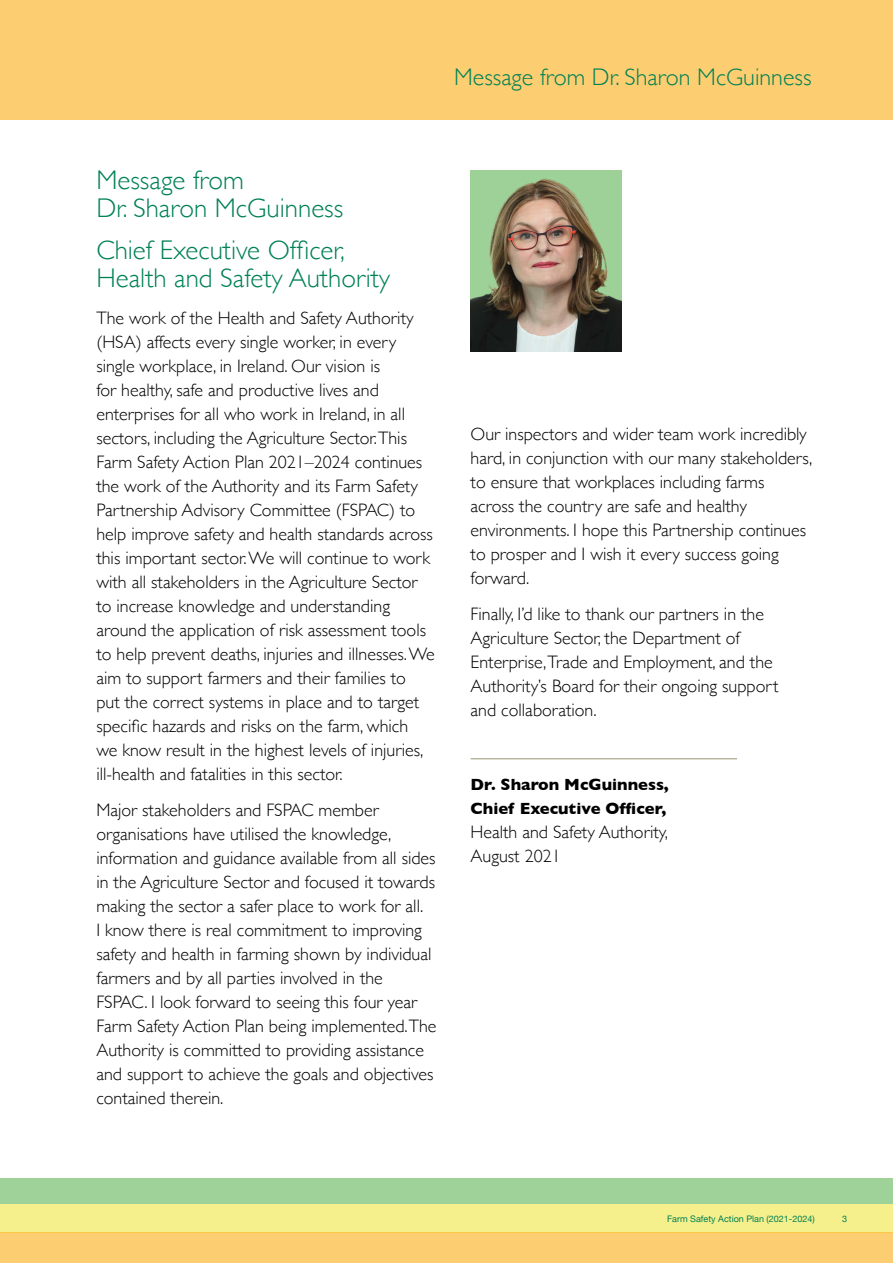
<style>
.page{position:relative;width:893px;height:1263px;background:#fff}
.page>*{position:absolute;margin:0;border:0;box-sizing:border-box;transform-origin:0 0}
.t1{font:300 27px/28.5px "Gill Sans";color:#008055}
.t2{font:300 24px "Gill Sans";color:#008055}
.t3{font:300 18px/24px "Gill Sans";color:#000}
.t4{font:700 16.5px/24px "Gill Sans";color:#000}
.t5{font:9px "Helvetica Neue";color:#008055}
</style>
<div class="page">
<div style="left:0;top:0;width:893px;height:120px;background:#fcce71"></div>
<div style="left:0;top:1178px;width:893px;height:27px;background:#9ed298"></div>
<div style="left:0;top:1204px;width:893px;height:29px;background:#f6f08c"></div>
<div style="left:0;top:1232px;width:893px;height:31px;background:#fcce71"></div>
<img style="left:471px;top:170px;width:151px;height:181px">
<hr style="left:471px;top:758px;width:266px;height:1px;background:#989470">
<h2 class="t2" style="left:454px;top:58px;width:359px">Message from Dr. Sharon McGuinness</h2>
<h1 class="t1" style="left:96px;top:164px;width:249px">Message from<br>Dr. Sharon McGuinness</h1>
<h1 class="t1" style="left:96px;top:234px;width:295px">Chief Executive Officer,<br>Health and Safety Authority</h1>
<p class="t3" style="left:96px;top:305px;width:340px">The work of the Health and Safety Authority (HSA) affects every single worker, in every single workplace, in Ireland. Our vision is<br>for healthy, safe and productive lives and enterprises for all who work in Ireland, in all sectors, including the Agriculture Sector.This Farm Safety Action Plan 2021–2024 continues the work of the Authority and its Farm Safety Partnership Advisory Committee (FSPAC) to help improve safety and health standards across this important sector. We will continue to work with all stakeholders in the Agriculture Sector to increase knowledge and understanding around the application of risk assessment tools to help prevent deaths, injuries and illnesses. We aim to support farmers and their families to<br>put the correct systems in place and to target specific hazards and risks on the farm, which<br>we know result in the highest levels of injuries, ill-health and fatalities in this sector.</p>
<p class="t3" style="left:96px;top:798px;width:342px">Major stakeholders and FSPAC member organisations have utilised the knowledge, information and guidance available from all sides in the Agriculture Sector and focused it towards making the sector a safer place to work for all.<br>I know there is real commitment to improving safety and health in farming shown by individual farmers and by all parties involved in the FSPAC. I look forward to seeing this four year Farm Safety Action Plan being implemented.The Authority is committed to providing assistance and support to achieve the goals and objectives contained therein.</p>
<p class="t3" style="left:471px;top:421px;width:343px">Our inspectors and wider team work incredibly hard, in conjunction with our many stakeholders, to ensure that workplaces including farms across the country are safe and healthy environments. I hope this Partnership continues to prosper and I wish it every success going forward.</p>
<p class="t3" style="left:471px;top:602px;width:309px">Finally, I’d like to thank our partners in the Agriculture Sector, the Department of Enterprise,Trade and Employment, and the Authority’s Board for their ongoing support and collaboration.</p>
<p class="t4" style="left:471px;top:772px;width:200px">Dr. Sharon McGuinness,<br>Chief Executive Officer,</p>
<p class="t3" style="left:471px;top:819px;width:199px">Health and Safety Authority,<br>August 2021</p>
<p class="t5" style="left:667px;top:1212px;width:149px">Farm Safety Action Plan (2021-2024)</p>
<p class="t5" style="left:842px;top:1212px;width:7px">3</p>
</div>
